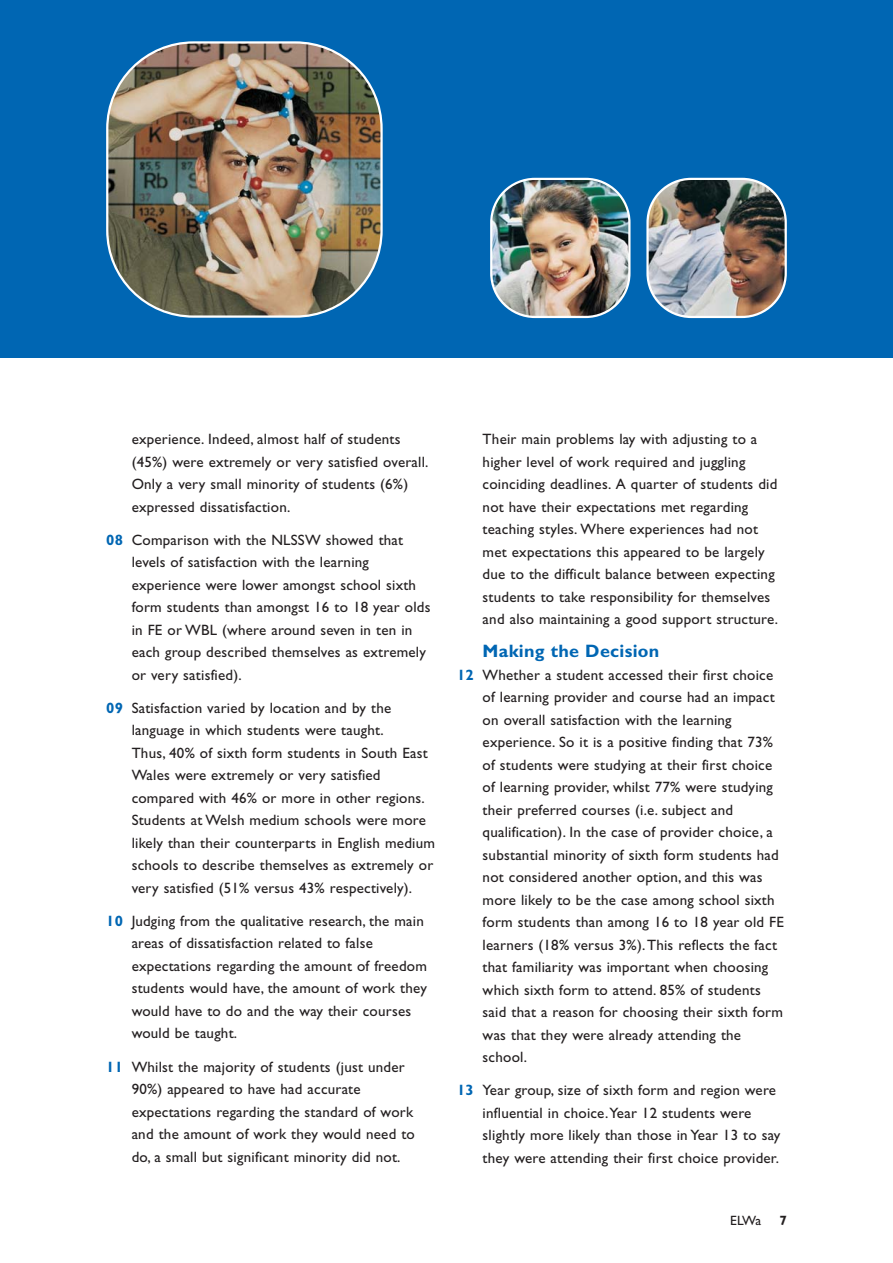
<style>
.page{position:relative;width:893px;height:1263px;background:#fff}
.page>*{position:absolute;margin:0;border:0;box-sizing:border-box;transform-origin:0 0}
.t1{font:700 18px "Gill Sans";letter-spacing:.015em;color:#0066b3}
.t2{font:15px/22.5px "Gill Sans";letter-spacing:.015em;color:#231f20}
.t3{font:13.5px "Gill Sans";color:#231f20}
.t4{font:700 13.5px "Gill Sans";color:#231f20}
.s1{font-weight:700;color:#0066b3}
</style>
<div class="page">
<div style="left:0;top:0;width:892px;height:358px;background:#0066b3"></div>
<img style="left:106px;top:41px;width:276px;height:277px">
<img style="left:490px;top:178px;width:140px;height:140px">
<img style="left:646px;top:178px;width:140px;height:140px">
<p class="t2" style="left:132px;top:429px;width:298px">experience. Indeed, almost half of students (45%) were extremely or very satisfied overall.<br>Only a very small minority of students (6%) expressed dissatisfaction.</p>
<p class="t2" style="left:132px;top:530px;width:300px;text-indent:-26px"><span class="s1">08</span> Comparison with the NLSSW showed that levels of satisfaction with the learning experience were lower amongst school sixth form students than amongst 16 to 18 year olds in FE or WBL (where around seven in ten in each group described themselves as extremely or very satisfied).</p>
<p class="t2" style="left:132px;top:698px;width:305px;text-indent:-26px"><span class="s1">09</span> Satisfaction varied by location and by the language in which students were taught.<br>Thus, 40% of sixth form students in South East Wales were extremely or very satisfied compared with 46% or more in other regions.<br>Students at Welsh medium schools were more likely than their counterparts in English medium schools to describe themselves as extremely or very satisfied (51% versus 43% respectively).</p>
<p class="t2" style="left:132px;top:911px;width:297px;text-indent:-26px"><span class="s1">10</span> Judging from the qualitative research, the main areas of dissatisfaction related to false expectations regarding the amount of freedom students would have, the amount of work they would have to do and the way their courses would be taught.</p>
<p class="t2" style="left:132px;top:1057px;width:285px;text-indent:-26px"><span class="s1">11</span> Whilst the majority of students (just under 90%) appeared to have had accurate expectations regarding the standard of work and the amount of work they would need to do, a small but significant minority did not.</p>
<p class="t2" style="left:482px;top:429px;width:297px">Their main problems lay with adjusting to a higher level of work required and juggling coinciding deadlines. A quarter of students did not have their expectations met regarding teaching styles. Where experiences had not met expectations this appeared to be largely due to the difficult balance between expecting students to take responsibility for themselves and also maintaining a good support structure.</p>
<p class="t1" style="left:482px;top:645px;width:178px">Making the Decision</p>
<p class="t2" style="left:482px;top:665px;width:303px;text-indent:-26px"><span class="s1">12</span> Whether a student accessed their first choice of learning provider and course had an impact on overall satisfaction with the learning experience. So it is a positive finding that 73% of students were studying at their first choice of learning provider, whilst 77% were studying their preferred courses (i.e. subject and qualification). In the case of provider choice, a substantial minority of sixth form students had not considered another option, and this was more likely to be the case among school sixth form students than among 16 to 18 year old FE learners (18% versus 3%).This reflects the fact that familiarity was important when choosing which sixth form to attend. 85% of students said that a reason for choosing their sixth form was that they were already attending the school.</p>
<p class="t2" style="left:482px;top:1081px;width:299px;text-indent:-26px"><span class="s1">13</span> Year group, size of sixth form and region were influential in choice.Year 12 students were slightly more likely than those in Year 13 to say they were attending their first choice provider.</p>
<p class="t3" style="left:730px;top:1216px;width:33px">ELWa</p>
<p class="t4" style="left:779px;top:1216px;width:9px">7</p>
</div>
